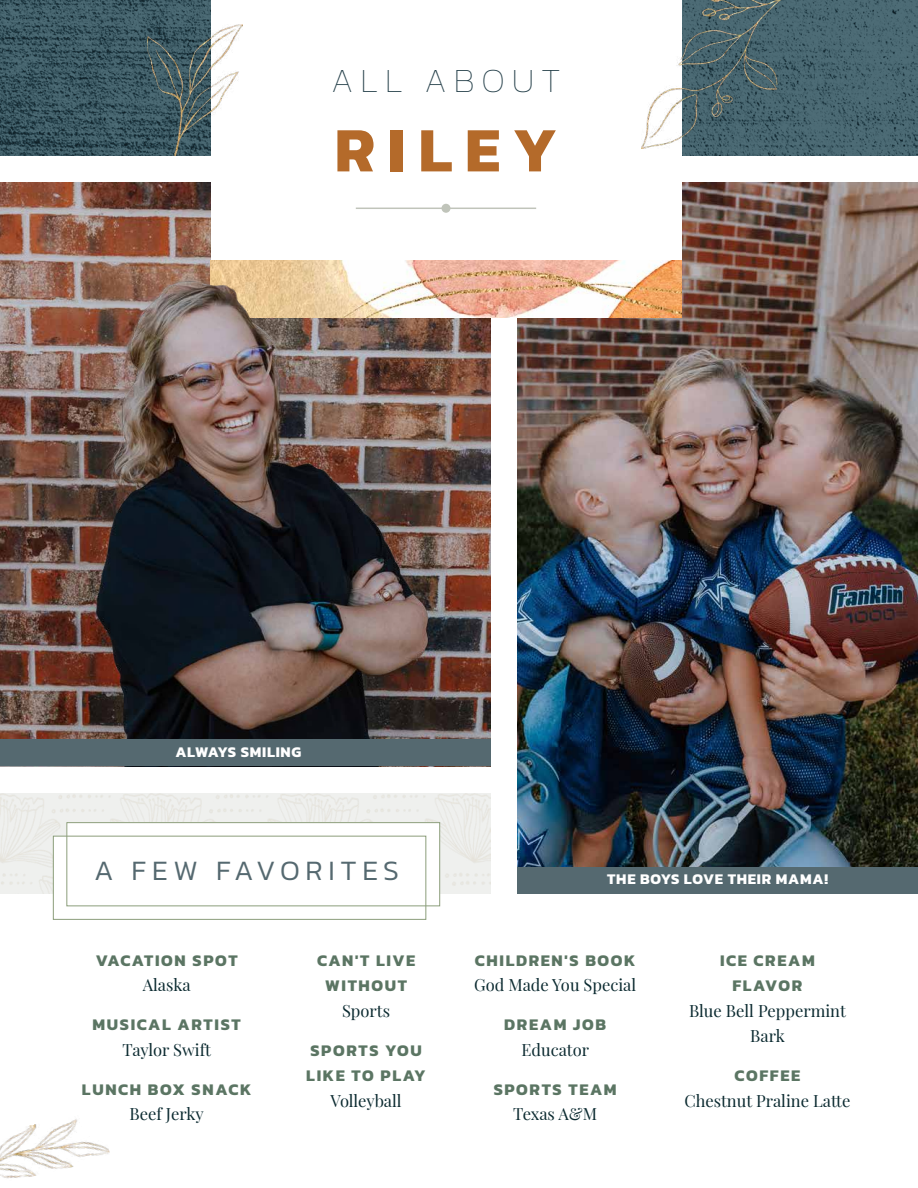
<style>
.page{position:relative;width:918px;height:1188px;background:#fff}
.page>*{position:absolute;margin:0;border:0;box-sizing:border-box;transform-origin:0 0}
.t1{font:700 63.9px "Kanit";letter-spacing:.2em;color:#b46a2a}
.t2{font:100 34.35px "Kanit";letter-spacing:.2em;color:#243f49}
.t3{font:300 28.5px "Kanit";letter-spacing:.2em;color:#556970}
.t4{font:700 16.5px/25.5px "Kanit";letter-spacing:.1em;color:#5b7563;text-align:center}
.t5{font:16.5px/25.5px "Playfair Display";color:#0b2a30;text-align:center}
.t6{font:700 15px "Kanit";letter-spacing:.05em;color:#fff}
</style>
<div class="page">
<img style="left:0;top:0;width:917px;height:156px">
<img style="left:0;top:183px;width:490px;height:557px">
<img style="left:517px;top:183px;width:401px;height:684px">
<div style="left:211px;top:0;width:470px;height:276px;background:#fff"></div>
<img style="left:452px;top:261px;width:229px;height:56px">
<hr style="left:356px;top:208px;width:180px;height:1px;background:#c0c4ba">
<div style="left:442px;top:204px;width:9px;height:9px;background:#c0c4ba;border-radius:50%"></div>
<img style="left:0;top:794px;width:490px;height:100px">
<div style="left:67px;top:823px;width:373px;height:83px;background:#fff"></div>
<div style="left:53px;top:836px;width:373px;height:84px;background:#fff;border:1px solid #8c9e7b"></div>
<div style="left:66px;top:822px;width:374px;height:84px;border:1px solid #8c9e7b"></div>
<img style="left:642px;top:0;width:151px;height:148px">
<img style="left:147px;top:24px;width:96px;height:132px">
<img style="left:0;top:1119px;width:110px;height:59px">
<img style="left:66px;top:261px;width:386px;height:479px">
<div style="left:0;top:740px;width:490px;height:26px;background:#556970"></div>
<div style="left:517px;top:867px;width:401px;height:27px;background:#556970"></div>
<h2 class="t2" style="left:331px;top:58px;width:231px">ALL ABOUT</h2>
<h1 class="t1" style="left:335px;top:100px;width:224px">RILEY</h1>
<p class="t6" style="left:175px;top:740px;width:127px">ALWAYS SMILING</p>
<h3 class="t3" style="left:94px;top:850px;width:306px">A FEW FAVORITES</h3>
<p class="t6" style="left:607px;top:867px;width:222px">THE BOYS LOVE THEIR MAMA!</p>
<p class="t4" style="left:96px;top:947px;width:143px">VACATION SPOT</p>
<p class="t5" style="left:143px;top:971px;width:49px">Alaska</p>
<p class="t4" style="left:92px;top:1012px;width:150px">MUSICAL ARTIST</p>
<p class="t5" style="left:123px;top:1036px;width:90px">Taylor Swift</p>
<p class="t4" style="left:82px;top:1076px;width:171px">LUNCH BOX SNACK</p>
<p class="t5" style="left:129px;top:1100px;width:76px">Beef Jerky</p>
<p class="t4" style="left:317px;top:947px;width:100px">CAN'T LIVE<br>WITHOUT</p>
<p class="t5" style="left:342px;top:997px;width:50px">Sports</p>
<p class="t4" style="left:306px;top:1037px;width:121px;text-align:left">SPORTS YOU<br>LIKE TO PLAY</p>
<p class="t5" style="left:331px;top:1087px;width:72px">Volleyball</p>
<p class="t4" style="left:475px;top:947px;width:162px">CHILDREN'S BOOK</p>
<p class="t5" style="left:474px;top:971px;width:164px">God Made You Special</p>
<p class="t4" style="left:504px;top:1012px;width:103px">DREAM JOB</p>
<p class="t5" style="left:522px;top:1036px;width:69px">Educator</p>
<p class="t4" style="left:494px;top:1076px;width:125px">SPORTS TEAM</p>
<p class="t5" style="left:513px;top:1100px;width:85px">Texas A&amp;M</p>
<p class="t4" style="left:720px;top:947px;width:96px">ICE CREAM<br>FLAVOR</p>
<p class="t5" style="left:689px;top:997px;width:158px">Blue Bell Peppermint<br>Bark</p>
<p class="t4" style="left:735px;top:1063px;width:67px">COFFEE</p>
<p class="t5" style="left:684px;top:1087px;width:168px">Chestnut Praline Latte</p>
</div>
